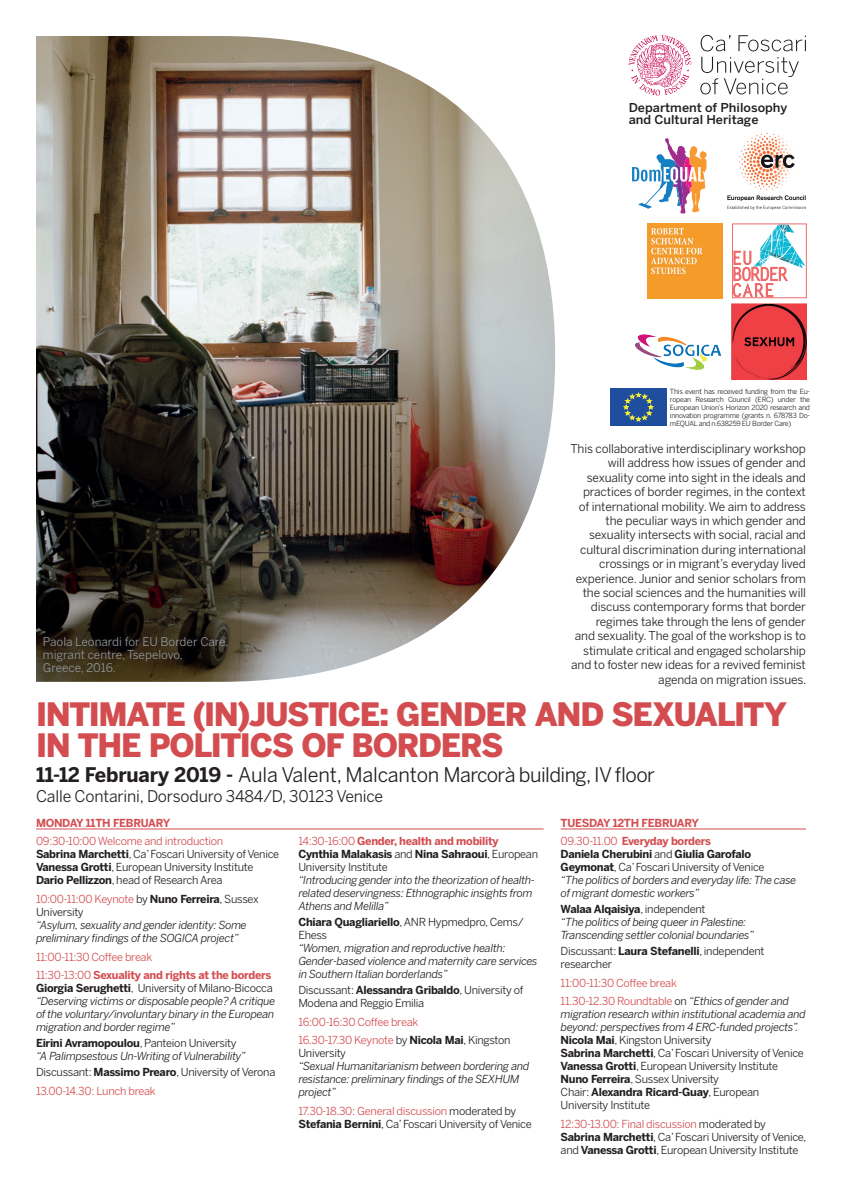
<style>
.page{position:relative;width:842px;height:1191px;background:#fff}
.page>*{position:absolute;margin:0;border:0;box-sizing:border-box;transform-origin:0 0}
.t1{font:900 32px/31px "Benton Sans";letter-spacing:-.04em;color:#d34d50}
.t2{font:20px "Benton Sans";letter-spacing:-.03em;color:#231f20}
.t3{font:16px "Benton Sans";letter-spacing:-.01em;color:#231f20}
.t4{font:500 12.2px/12.2px "Benton Sans";color:#231f20;scale:1.04 1}
.t5{font:12px/14.4px "Benton Sans";letter-spacing:-.01em;color:#231f20;text-align:right}
.t6{font:11.9px/13.2px "Benton Sans";color:#95979a}
.t7{font:11px/13px "Benton Sans";letter-spacing:-.025em;color:#231f20}
.t8{font:italic 11px/13px "Benton Sans";letter-spacing:-.025em;color:#231f20}
.t9{font:11px/18.7px "Benton Sans";letter-spacing:-.025em;color:#d34d50}
.t10{font:700 11px/18.7px "Benton Sans";letter-spacing:-.025em;color:#d34d50}
.t11{font:7px/8px "Benton Sans";letter-spacing:-.03em;color:#231f20;text-align:justify}
.s1{font-weight:700}
.s2{color:#d34d50}
.s3{font-weight:700;font-style:normal}
.s4{font-style:normal}
.s5{font-weight:700;color:#d34d50}
.s6{color:#231f20}
.s7{font-weight:700;color:#231f20}
.s8{font-weight:400}
.s9{font-style:italic;color:#231f20}
.s10{font-style:italic}
</style>
<div class="page">
<div style="left:610px;top:388px;width:57px;height:38px;background:#1f4e9f"></div>
<svg style="left:623px;top:392px;width:30px;height:29px"></svg>
<svg style="left:632px;top:138px;width:75px;height:75px"></svg>
<img style="left:727px;top:133px;width:79px;height:76px">
<svg style="left:732px;top:224px;width:74px;height:74px"></svg>
<img style="left:647px;top:223px;width:75px;height:75px">
<img style="left:731px;top:303px;width:75px;height:77px">
<img style="left:635px;top:334px;width:87px;height:36px">
<svg style="left:701px;top:35px;width:29px;height:16px"></svg>
<svg style="left:738px;top:35px;width:68px;height:16px"></svg>
<svg style="left:700px;top:57px;width:99px;height:37px"></svg>
<svg style="left:629px;top:35px;width:62px;height:61px"></svg>
<img style="left:36px;top:36px;width:519px;height:646px">
<div style="left:37px;top:629px;width:197px;height:50px;background:#231f20;opacity:.75"></div>
<hr style="left:36px;top:828px;width:508px;height:1px;background:#d34d50">
<hr style="left:561px;top:828px;width:245px;height:1px;background:#d34d50">
<p class="t4" style="left:629px;top:101px;width:154px">Department of Philosophy and Cultural Heritage</p>
<p class="t11" style="left:670px;top:387px;width:142px">This event has received funding from the Eu&shy;ropean Research Council (ERC) under the European Union’s Horizon 2020 research and innovation programme (grants n. 678783 Do&shy;mEQUAL and n.638259 EU Border Care)</p>
<p class="t5" style="left:570px;top:441px;width:237px">This collaborative interdisciplinary workshop will address how issues of gender and sexuality come into sight in the ideals and practices of border regimes, in the context of international mobility. We aim to address the peculiar ways in which gender and sexuality intersects with social, racial and cultural discrimination during international crossings or in migrant’s everyday lived experience. Junior and senior scholars from the social sciences and the humanities will discuss contemporary forms that border regimes take through the lens of gender<br>and sexuality. The goal of the workshop is to stimulate critical and engaged scholarship and to foster new ideas for a revived feminist agenda on migration issues.</p>
<h1 class="t1" style="left:36px;top:698px;width:752px">INTIMATE (IN)JUSTICE: GENDER AND SEXUALITY<br>IN THE POLITICS OF BORDERS</h1>
<h2 class="t2" style="left:36px;top:762px;width:621px"><span class="s1">11-12 February 2019 -</span> Aula Valent, Malcanton Marcorà building, IV floor</h2>
<h3 class="t3" style="left:36px;top:786px;width:349px">Calle Contarini, Dorsoduro 3484/D, 30123 Venice</h3>
<p class="t6" style="left:43px;top:634px;width:187px">Paola Leonardi for EU Border Care, migrant centre, Tsepelovo,<br>Greece, 2016.</p>
<p class="t10" style="left:36px;top:813px;width:136px">MONDAY 11TH FEBRUARY</p>
<p class="t7" style="left:36px;top:834px;width:245px"><span class="s2">09:30-10:00 Welcome and introduction<br></span><span class="s1">Sabrina Marchetti</span>, Ca’ Foscari University of Venice <span class="s1">Vanessa Grotti</span>, European University Institute <span class="s1">Dario Pellizzon</span>, head of Research Area</p>
<p class="t7" style="left:36px;top:892px;width:224px"><span class="s2">10:00-11:00 Keynote</span> by <span class="s1">Nuno Ferreira</span>, Sussex<br>University</p>
<p class="t8" style="left:36px;top:918px;width:212px">“Asylum, sexuality and gender identity: Some preliminary findings of the SOGICA project”</p>
<p class="t9" style="left:36px;top:947px;width:237px">11:00-11:30 Coffee break<br>11:30-13:00 <span class="s1">Sexuality and rights at the borders</span></p>
<p class="t8" style="left:36px;top:981px;width:241px"><span class="s3">Giorgia Serughetti</span><span class="s4">, University of Milano-Bicocca </span>“Deserving victims or disposable people? A critique of the voluntary/involuntary binary in the European migration and border regime”</p>
<p class="t8" style="left:36px;top:1036px;width:211px"><span class="s3">Eirini Avramopoulou</span><span class="s4">, Panteion University </span>“A Palimpsestous Un-Writing of Vulnerability”</p>
<p class="t7" style="left:36px;top:1062px;width:241px;line-height:18.7px">Discussant: <span class="s1">Massimo Prearo</span>, University of Verona<br><span class="s2">13.00-14.30: Lunch break</span></p>
<p class="t7" style="left:298px;top:834px;width:241px"><span class="s2">14:30-16:00</span> <span class="s5">Gender, health and mobility<br></span><span class="s1">Cynthia Malakasis</span> and <span class="s1">Nina Sahraoui</span>, European<br>University Institute</p>
<p class="t8" style="left:298px;top:873px;width:238px">“Introducing gender into the theorization of health&shy;related deservingness: Ethnographic insights from<br>Athens and Melilla”</p>
<p class="t7" style="left:298px;top:915px;width:227px"><span class="s1">Chiara Quagliariello</span>, ANR Hypmedpro, Cems/<br>Ehess</p>
<p class="t8" style="left:298px;top:941px;width:241px">“Women, migration and reproductive health:<br>Gender-based violence and maternity care services in Southern Italian borderlands”</p>
<p class="t7" style="left:298px;top:983px;width:227px">Discussant: <span class="s1">Alessandra Gribaldo</span>, University of<br>Modena and Reggio Emilia</p>
<p class="t9" style="left:298px;top:1012px;width:214px">16:00-16:30 Coffee break<br>16.30-17.30 Keynote <span class="s6">by</span> <span class="s7">Nicola Mai</span><span class="s6">, Kingston</span></p>
<p class="t7" style="left:298px;top:1046px;width:49px">University</p>
<p class="t8" style="left:298px;top:1059px;width:232px">“Sexual Humanitarianism between bordering and resistance: preliminary findings of the SEXHUM project”</p>
<p class="t7" style="left:298px;top:1104px;width:235px"><span class="s2">17.30-18.30: General discussion</span> moderated by<br><span class="s1">Stefania Bernini</span>, Ca’ Foscari University of Venice</p>
<p class="t10" style="left:561px;top:813px;width:152px">TUESDAY 12TH FEBRUARY<br><span class="s8">09.30-11.00</span> Everyday borders</p>
<p class="t8" style="left:561px;top:847px;width:237px"><span class="s3">Daniela Cherubini</span> <span class="s4">and</span> <span class="s3">Giulia Garofalo Geymonat</span><span class="s4">, Ca’ Foscari University of Venice<br></span>“The politics of borders and everyday life: The case of migrant domestic workers”</p>
<p class="t8" style="left:561px;top:902px;width:195px"><span class="s3">Walaa Alqaisiya</span><span class="s4">, independent<br></span>“The politics of being queer in Palestine:<br>Transcending settler colonial boundaries”</p>
<p class="t7" style="left:561px;top:944px;width:205px">Discussant: <span class="s1">Laura Stefanelli</span>, independent researcher</p>
<p class="t9" style="left:561px;top:973px;width:230px">11:00-11:30 Coffee break<br>11.30-12.30 Roundtable <span class="s6">on</span> <span class="s9">“Ethics of gender and</span></p>
<p class="t7" style="left:561px;top:1007px;width:246px"><span class="s10">migration research within institutional academia and beyond: perspectives from 4 ERC-funded projects”.<br></span><span class="s1">Nicola Mai</span>, Kingston University<br><span class="s1">Sabrina Marchetti</span>, Ca’ Foscari University of Venice <span class="s1">Vanessa Grotti</span>, European University Institute <span class="s1">Nuno Ferreira</span>, Sussex University<br>Chair: <span class="s1">Alexandra Ricard-Guay</span>, European University Institute</p>
<p class="t7" style="left:561px;top:1117px;width:247px"><span class="s2">12:30-13.00: Final discussion</span> moderated by<br><span class="s1">Sabrina Marchetti</span>, Ca’ Foscari University of Venice, and <span class="s1">Vanessa Grotti</span>, European University Institute</p>
</div>
